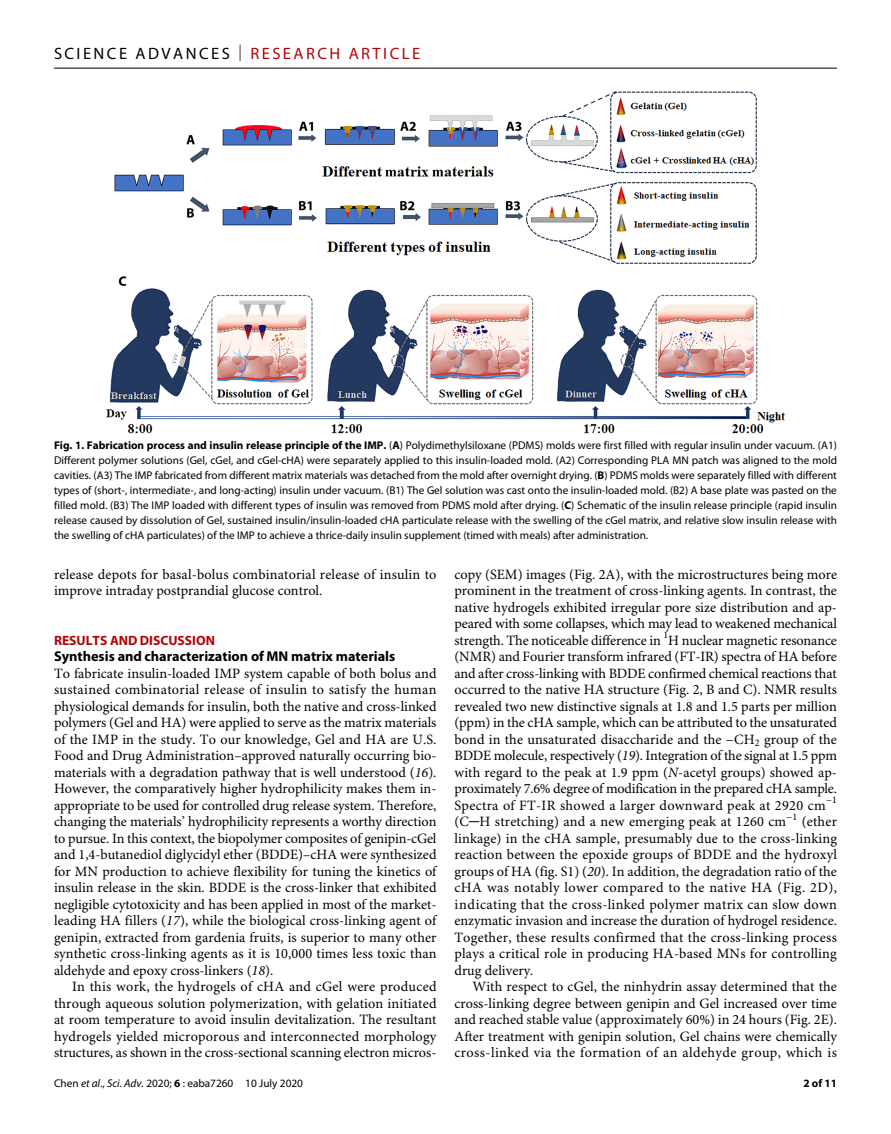
<style>
.page{position:relative;width:891px;height:1134px;background:#fff}
.page>*{position:absolute;margin:0;border:0;box-sizing:border-box;transform-origin:0 0}
.t1{font:16.5px "Myriad Pro";letter-spacing:.15em;color:#000}
.t2{font:14.25px/16.5px "Minion Pro";letter-spacing:.005em;color:#000;text-align:justify}
.t3{font:700 14.25px "Myriad Pro";color:#000}
.t4{font:700 13.5px "Myriad Pro";color:#b10508}
.t5{font:11.25px/15px "Myriad Pro";color:#000;text-align:justify}
.t6{font:700 11.25px "Myriad Pro";color:#000}
.s1{font-weight:300}
.s2{color:#b10508}
.s3{font-weight:700}
.s4{font-style:italic}
.s5{font-family:"STIX General"}
</style>
<div class="page">
<hr style="left:54px;top:68px;width:783px;height:1px;background:#000">
<img style="left:106px;top:91px;width:680px;height:342px">
<p class="t1" style="left:54px;top:40px;width:368px">SCIENCE ADVANCES <span class="s1">|</span> <span class="s2">RESEARCH ARTICLE</span></p>
<p class="t5" style="left:54px;top:438px;width:785px"><span class="s3">Fig. 1. Fabrication process and insulin release principle of the IMP.</span> (<span class="s3">A</span>) Polydimethylsiloxane (PDMS) molds were first filled with regular insulin under vacuum. (A1)<br>Different polymer solutions (Gel, cGel, and cGel-cHA) were separately applied to this insulin-loaded mold. (A2) Corresponding PLA MN patch was aligned to the mold cavities. (A3) The IMP fabricated from different matrix materials was detached from the mold after overnight drying. (<span class="s3">B</span>) PDMS molds were separately filled with different types of (short-, intermediate-, and long-acting) insulin under vacuum. (B1) The Gel solution was cast onto the insulin-loaded mold. (B2) A base plate was pasted on the filled mold. (B3) The IMP loaded with different types of insulin was removed from PDMS mold after drying. (<span class="s3">C</span>) Schematic of the insulin release principle (rapid insulin release caused by dissolution of Gel, sustained insulin/insulin-loaded cHA particulate release with the swelling of the cGel matrix, and relative slow insulin release with the swelling of cHA particulates) of the IMP to achieve a thrice-daily insulin supplement (timed with meals) after administration.</p>
<p class="t2" style="left:54px;top:567px;width:384px">release depots for basal-bolus combinatorial release of insulin to improve intraday postprandial glucose control.</p>
<p class="t4" style="left:54px;top:629px;width:163px">RESULTS AND DISCUSSION</p>
<p class="t3" style="left:54px;top:645px;width:343px">Synthesis and characterization of MN matrix materials</p>
<p class="t2" style="left:54px;top:666px;width:384px">To fabricate insulin-loaded IMP system capable of both bolus and sustained combinatorial release of insulin to satisfy the human physiological demands for insulin, both the native and cross-linked polymers (Gel and HA) were applied to serve as the matrix materials of the IMP in the study. To our knowledge, Gel and HA are U.S.<br>Food and Drug Administration–approved naturally occurring bio&shy;materials with a degradation pathway that is well understood (<span class="s4">16</span>).<br>However, the comparatively higher hydrophilicity makes them in&shy;appropriate to be used for controlled drug release system. Therefore, changing the materials’ hydrophilicity represents a worthy direction to pursue. In this context, the biopolymer composites of genipin-cGel and 1,4-butanediol diglycidyl ether (BDDE)–cHA were synthesized for MN production to achieve flexibility for tuning the kinetics of insulin release in the skin. BDDE is the cross-linker that exhibited negligible cytotoxicity and has been applied in most of the market&shy;leading HA fillers (<span class="s4">17</span>), while the biological cross-linking agent of genipin, extracted from gardenia fruits, is superior to many other synthetic cross-linking agents as it is 10,000 times less toxic than aldehyde and epoxy cross-linkers (<span class="s4">18</span>).</p>
<p class="t2" style="left:54px;top:980px;width:384px;text-indent:18px">In this work, the hydrogels of cHA and cGel were produced through aqueous solution polymerization, with gelation initiated at room temperature to avoid insulin devitalization. The resultant hydrogels yielded microporous and interconnected morphology structures, as shown in the cross-sectional scanning electron micros-</p>
<p class="t5" style="left:54px;top:1076px;width:250px">Chen <span class="s4">et al</span>., <span class="s4">Sci. Adv.</span> 2020; <span class="s3">6</span> : eaba7260 10 July 2020</p>
<p class="t2" style="left:454px;top:567px;width:384px">copy (SEM) images (Fig. 2A), with the microstructures being more prominent in the treatment of cross-linking agents. In contrast, the native hydrogels exhibited irregular pore size distribution and ap&shy;peared with some collapses, which may lead to weakened mechanical strength. The noticeable difference in <sup>1</sup>H nuclear magnetic resonance (NMR) and Fourier transform infrared (FT-IR) spectra of HA before and after cross-linking with BDDE confirmed chemical reactions that occurred to the native HA structure (Fig. 2, B and C). NMR results revealed two new distinctive signals at 1.8 and 1.5 parts per million (ppm) in the cHA sample, which can be attributed to the unsaturated bond in the unsaturated disaccharide and the −CH<sub>2</sub> group of the BDDE molecule, respectively (<span class="s4">19</span>). Integration of the signal at 1.5 ppm with regard to the peak at 1.9 ppm (<span class="s4">N</span>-acetyl groups) showed ap&shy;proximately 7.6% degree of modification in the prepared cHA sample.<br>Spectra of FT-IR showed a larger downward peak at 2920 cm<sup>−1 </sup>(C<span class="s5">─</span>H stretching) and a new emerging peak at 1260 cm<sup>−1</sup> (ether linkage) in the cHA sample, presumably due to the cross-linking reaction between the epoxide groups of BDDE and the hydroxyl groups of HA (fig. S1) (<span class="s4">20</span>). In addition, the degradation ratio of the cHA was notably lower compared to the native HA (Fig. 2D), indicating that the cross-linked polymer matrix can slow down enzymatic invasion and increase the duration of hydrogel residence.<br>Together, these results confirmed that the cross-linking process plays a critical role in producing HA-based MNs for controlling drug delivery.</p>
<p class="t2" style="left:454px;top:980px;width:384px;text-indent:18px">With respect to cGel, the ninhydrin assay determined that the cross-linking degree between genipin and Gel increased over time and reached stable value (approximately 60%) in 24 hours (Fig. 2E).<br>After treatment with genipin solution, Gel chains were chemically cross-linked via the formation of an aldehyde group, which is</p>
<p class="t6" style="left:803px;top:1074px;width:35px">2 of 11</p>
</div>
